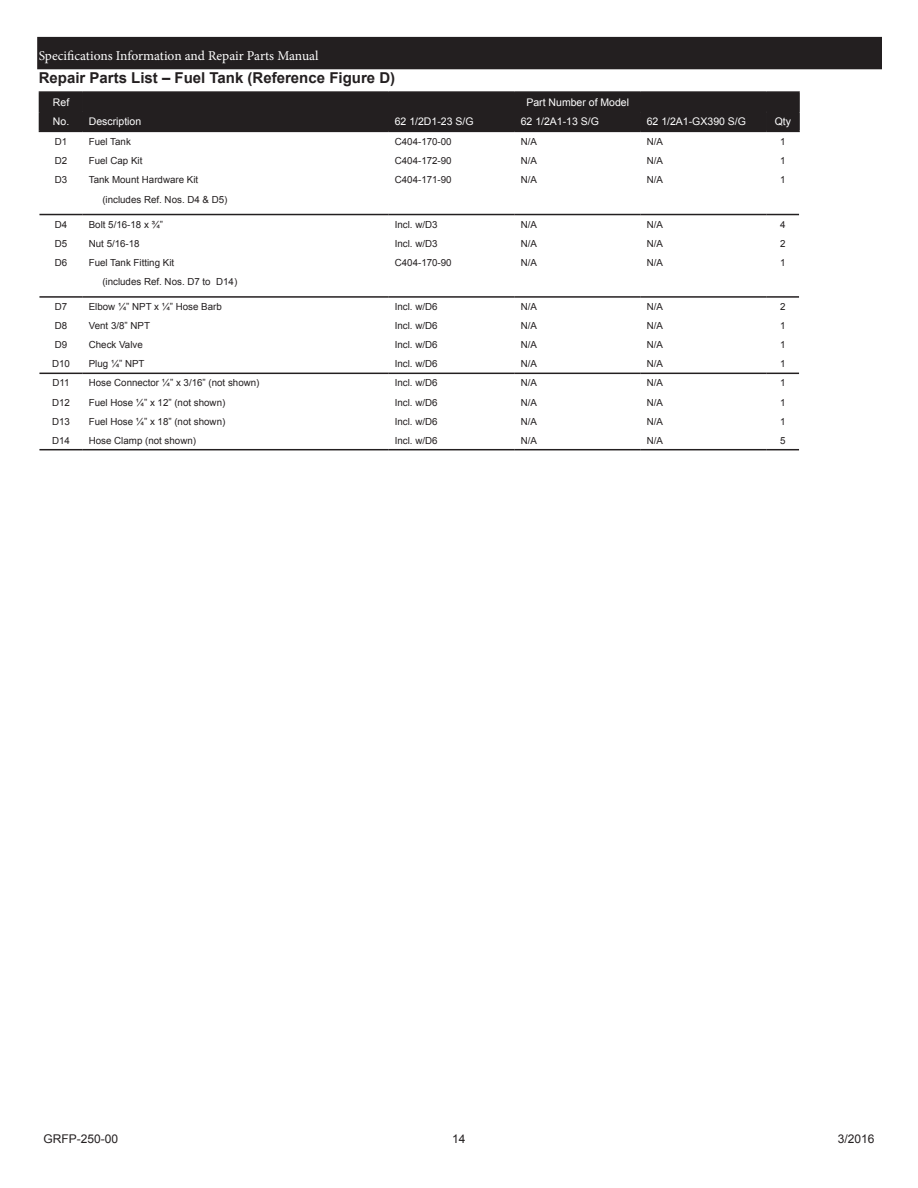
<style>
.page{position:relative;width:918px;height:1188px;background:#fff}
.page>*{position:absolute;margin:0;border:0;box-sizing:border-box;transform-origin:0 0}
.t1{font:700 15px "Arial";color:#231f20}
.t2{font:13.5px "Minion Pro";color:#fff}
.t3{font:12px "Arial";color:#231f20}
.t4{font:10.5px "Arial";color:#fff}
.t5{font:9.75px "Arial";color:#231f20}
</style>
<div class="page">
<div style="left:38px;top:38px;width:843px;height:31px;background:#231f20"></div>
<div style="left:37px;top:37px;width:845px;height:32px;border:2px solid #231f20"></div>
<hr style="left:83px;top:91px;width:306px;height:2px;background:#231f20">
<hr style="left:389px;top:91px;width:126px;height:2px;background:#231f20">
<hr style="left:515px;top:91px;width:126px;height:2px;background:#231f20">
<hr style="left:641px;top:91px;width:126px;height:2px;background:#231f20">
<hr style="left:767px;top:91px;width:33px;height:2px;background:#231f20">
<hr style="left:39px;top:131px;width:44px;height:1px;background:#231f20">
<hr style="left:83px;top:131px;width:306px;height:1px;background:#231f20">
<hr style="left:389px;top:131px;width:126px;height:1px;background:#231f20">
<hr style="left:515px;top:131px;width:126px;height:1px;background:#231f20">
<hr style="left:641px;top:131px;width:126px;height:1px;background:#231f20">
<hr style="left:767px;top:131px;width:33px;height:1px;background:#231f20">
<hr style="left:39px;top:91px;width:44px;height:2px;background:#231f20">
<div style="left:39px;top:92px;width:761px;height:39px;background:#231f20"></div>
<hr style="left:39px;top:111px;width:44px;height:1px;background:#231f20">
<hr style="left:39px;top:214px;width:44px;height:1px;background:#231f20">
<hr style="left:83px;top:214px;width:306px;height:1px;background:#231f20">
<hr style="left:389px;top:214px;width:126px;height:1px;background:#231f20">
<hr style="left:515px;top:214px;width:126px;height:1px;background:#231f20">
<hr style="left:641px;top:214px;width:126px;height:1px;background:#231f20">
<hr style="left:767px;top:214px;width:32px;height:1px;background:#231f20">
<hr style="left:39px;top:296px;width:44px;height:2px;background:#231f20">
<hr style="left:83px;top:296px;width:306px;height:2px;background:#231f20">
<hr style="left:389px;top:296px;width:126px;height:2px;background:#231f20">
<hr style="left:515px;top:296px;width:126px;height:2px;background:#231f20">
<hr style="left:641px;top:296px;width:126px;height:2px;background:#231f20">
<hr style="left:767px;top:296px;width:32px;height:2px;background:#231f20">
<hr style="left:39px;top:373px;width:44px;height:1px;background:#231f20">
<hr style="left:83px;top:373px;width:306px;height:1px;background:#231f20">
<hr style="left:389px;top:373px;width:126px;height:1px;background:#231f20">
<hr style="left:515px;top:373px;width:126px;height:1px;background:#231f20">
<hr style="left:641px;top:373px;width:126px;height:1px;background:#231f20">
<hr style="left:767px;top:373px;width:32px;height:1px;background:#231f20">
<hr style="left:39px;top:449px;width:44px;height:1px;background:#231f20">
<hr style="left:83px;top:449px;width:306px;height:1px;background:#231f20">
<hr style="left:389px;top:449px;width:126px;height:1px;background:#231f20">
<hr style="left:515px;top:449px;width:126px;height:1px;background:#231f20">
<hr style="left:641px;top:449px;width:126px;height:1px;background:#231f20">
<hr style="left:767px;top:449px;width:32px;height:1px;background:#231f20">
<h2 class="t2" style="left:39px;top:46px;width:281px">Specifications Information and Repair Parts Manual</h2>
<p class="t1" style="left:39px;top:68px;width:358px">Repair Parts List – Fuel Tank (Reference Figure D)</p>
<p class="t4" style="left:53px;top:95px;width:18px">Ref</p>
<p class="t4" style="left:526px;top:95px;width:104px">Part Number of Model</p>
<p class="t4" style="left:53px;top:115px;width:18px">No.</p>
<p class="t4" style="left:89px;top:115px;width:54px">Description</p>
<p class="t4" style="left:395px;top:115px;width:80px">62 1/2D1-23 S/G</p>
<p class="t4" style="left:521px;top:115px;width:80px">62 1/2A1-13 S/G</p>
<p class="t4" style="left:647px;top:115px;width:101px">62 1/2A1-GX390 S/G</p>
<p class="t4" style="left:775px;top:115px;width:18px">Qty</p>
<p class="t5" style="left:55px;top:135px;width:14px">D1</p>
<p class="t5" style="left:89px;top:135px;width:44px">Fuel Tank</p>
<p class="t5" style="left:395px;top:135px;width:58px">C404-170-00</p>
<p class="t5" style="left:521px;top:135px;width:18px">N/A</p>
<p class="t5" style="left:647px;top:135px;width:18px">N/A</p>
<p class="t5" style="left:780px;top:135px;width:7px">1</p>
<p class="t5" style="left:55px;top:155px;width:14px">D2</p>
<p class="t5" style="left:89px;top:155px;width:55px">Fuel Cap Kit</p>
<p class="t5" style="left:395px;top:155px;width:58px">C404-172-90</p>
<p class="t5" style="left:521px;top:155px;width:18px">N/A</p>
<p class="t5" style="left:647px;top:155px;width:18px">N/A</p>
<p class="t5" style="left:780px;top:155px;width:7px">1</p>
<p class="t5" style="left:55px;top:174px;width:14px">D3</p>
<p class="t5" style="left:89px;top:174px;width:111px">Tank Mount Hardware Kit</p>
<p class="t5" style="left:395px;top:174px;width:58px">C404-171-90</p>
<p class="t5" style="left:521px;top:174px;width:18px">N/A</p>
<p class="t5" style="left:647px;top:174px;width:18px">N/A</p>
<p class="t5" style="left:780px;top:174px;width:7px">1</p>
<p class="t5" style="left:102px;top:193px;width:127px">(includes Ref. Nos. D4 &amp; D5)</p>
<p class="t5" style="left:55px;top:218px;width:14px">D4</p>
<p class="t5" style="left:89px;top:218px;width:76px">Bolt 5/16-18 x ¾”</p>
<p class="t5" style="left:395px;top:218px;width:44px">Incl. w/D3</p>
<p class="t5" style="left:521px;top:218px;width:18px">N/A</p>
<p class="t5" style="left:647px;top:218px;width:18px">N/A</p>
<p class="t5" style="left:780px;top:218px;width:7px">4</p>
<p class="t5" style="left:55px;top:237px;width:14px">D5</p>
<p class="t5" style="left:89px;top:237px;width:52px">Nut 5/16-18</p>
<p class="t5" style="left:395px;top:237px;width:44px">Incl. w/D3</p>
<p class="t5" style="left:521px;top:237px;width:18px">N/A</p>
<p class="t5" style="left:647px;top:237px;width:18px">N/A</p>
<p class="t5" style="left:780px;top:237px;width:7px">2</p>
<p class="t5" style="left:55px;top:256px;width:14px">D6</p>
<p class="t5" style="left:89px;top:256px;width:87px">Fuel Tank Fitting Kit</p>
<p class="t5" style="left:395px;top:256px;width:58px">C404-170-90</p>
<p class="t5" style="left:521px;top:256px;width:18px">N/A</p>
<p class="t5" style="left:647px;top:256px;width:18px">N/A</p>
<p class="t5" style="left:780px;top:256px;width:7px">1</p>
<p class="t5" style="left:102px;top:275px;width:136px">(includes Ref. Nos. D7 to D14)</p>
<p class="t5" style="left:55px;top:300px;width:14px">D7</p>
<p class="t5" style="left:89px;top:300px;width:135px">Elbow ¼” NPT x ¼” Hose Barb</p>
<p class="t5" style="left:395px;top:300px;width:44px">Incl. w/D6</p>
<p class="t5" style="left:521px;top:300px;width:18px">N/A</p>
<p class="t5" style="left:647px;top:300px;width:18px">N/A</p>
<p class="t5" style="left:780px;top:300px;width:7px">2</p>
<p class="t5" style="left:55px;top:319px;width:14px">D8</p>
<p class="t5" style="left:89px;top:319px;width:63px">Vent 3/8” NPT</p>
<p class="t5" style="left:395px;top:319px;width:44px">Incl. w/D6</p>
<p class="t5" style="left:521px;top:319px;width:18px">N/A</p>
<p class="t5" style="left:647px;top:319px;width:18px">N/A</p>
<p class="t5" style="left:780px;top:319px;width:7px">1</p>
<p class="t5" style="left:55px;top:338px;width:14px">D9</p>
<p class="t5" style="left:89px;top:338px;width:56px">Check Valve</p>
<p class="t5" style="left:395px;top:338px;width:44px">Incl. w/D6</p>
<p class="t5" style="left:521px;top:338px;width:18px">N/A</p>
<p class="t5" style="left:647px;top:338px;width:18px">N/A</p>
<p class="t5" style="left:780px;top:338px;width:7px">1</p>
<p class="t5" style="left:52px;top:358px;width:19px">D10</p>
<p class="t5" style="left:89px;top:358px;width:57px">Plug ¼” NPT</p>
<p class="t5" style="left:395px;top:358px;width:44px">Incl. w/D6</p>
<p class="t5" style="left:521px;top:358px;width:18px">N/A</p>
<p class="t5" style="left:647px;top:358px;width:18px">N/A</p>
<p class="t5" style="left:780px;top:358px;width:7px">1</p>
<p class="t5" style="left:53px;top:377px;width:19px">D11</p>
<p class="t5" style="left:89px;top:377px;width:172px">Hose Connector ¼” x 3/16” (not shown)</p>
<p class="t5" style="left:395px;top:377px;width:44px">Incl. w/D6</p>
<p class="t5" style="left:521px;top:377px;width:18px">N/A</p>
<p class="t5" style="left:647px;top:377px;width:18px">N/A</p>
<p class="t5" style="left:780px;top:377px;width:7px">1</p>
<p class="t5" style="left:52px;top:396px;width:19px">D12</p>
<p class="t5" style="left:89px;top:396px;width:138px">Fuel Hose ¼” x 12” (not shown)</p>
<p class="t5" style="left:395px;top:396px;width:44px">Incl. w/D6</p>
<p class="t5" style="left:521px;top:396px;width:18px">N/A</p>
<p class="t5" style="left:647px;top:396px;width:18px">N/A</p>
<p class="t5" style="left:780px;top:396px;width:7px">1</p>
<p class="t5" style="left:52px;top:415px;width:19px">D13</p>
<p class="t5" style="left:89px;top:415px;width:138px">Fuel Hose ¼” x 18” (not shown)</p>
<p class="t5" style="left:395px;top:415px;width:44px">Incl. w/D6</p>
<p class="t5" style="left:521px;top:415px;width:18px">N/A</p>
<p class="t5" style="left:647px;top:415px;width:18px">N/A</p>
<p class="t5" style="left:780px;top:415px;width:7px">1</p>
<p class="t5" style="left:52px;top:434px;width:19px">D14</p>
<p class="t5" style="left:89px;top:434px;width:109px">Hose Clamp (not shown)</p>
<p class="t5" style="left:395px;top:434px;width:44px">Incl. w/D6</p>
<p class="t5" style="left:521px;top:434px;width:18px">N/A</p>
<p class="t5" style="left:647px;top:434px;width:18px">N/A</p>
<p class="t5" style="left:780px;top:434px;width:7px">5</p>
<p class="t3" style="left:44px;top:1131px;width:76px">GRFP-250-00</p>
<p class="t3" style="left:452px;top:1131px;width:15px">14</p>
<p class="t3" style="left:838px;top:1131px;width:38px">3/2016</p>
</div>
